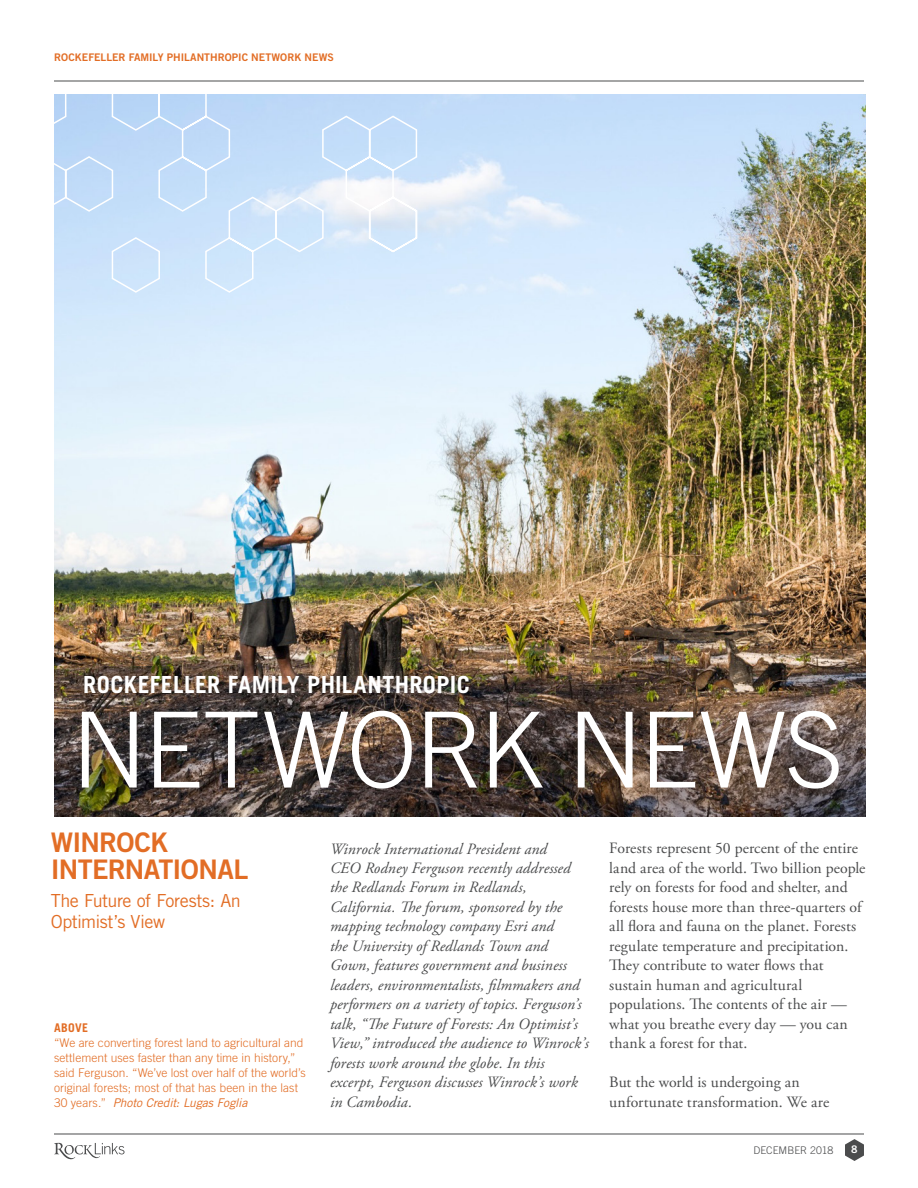
<style>
.page{position:relative;width:918px;height:1188px;background:#fff}
.page>*{position:absolute;margin:0;border:0;box-sizing:border-box;transform-origin:0 0}
.t1{font:300 105px "Trade Gothic LT Std";letter-spacing:-.02em;color:#fff}
.Body_title__Network{font:27px/27px "Trade Gothic LT Std Bd 2";letter-spacing:-.025em;color:#e26d25}
.t2{font:700 23.55px "Trade Gothic LT Std";letter-spacing:.015em;color:#fff}
.Body_title__Network-2{font:18px/21px "Trade Gothic LT Std";letter-spacing:-.025em;color:#e26d25}
.Body_title__Network-3{font:italic 15.75px/19.5px "Adobe Garamond Pro";letter-spacing:.005em;color:#4b4c4d}
.Body_title__Network-4{font:15.75px/19.5px "Adobe Garamond Pro";color:#4b4c4d}
.main_body_copy{font:15.75px/19.5px "Adobe Garamond Pro";letter-spacing:.005em;color:#4b4c4d}
.t3{font:300 12px/15px "Trade Gothic LT Std";letter-spacing:.005em;color:#e26d25}
.t4{font:10.5px "Trade Gothic LT Std Bd 2";color:#e26d25}
.t5{font:300 10.5px "Trade Gothic LT Std";letter-spacing:.005em;color:#4b4c4d}
.t6{font:10.5px "Trade Gothic LT Std Bd 2";color:#fff}
.s1{font-weight:700}
.s2{font-weight:400;font-style:italic}
</style>
<div class="page">
<img style="left:54px;top:94px;width:811px;height:722px">
<hr style="left:54px;top:1134px;width:810px;height:1px;background:#4b4c4d">
<svg style="left:54px;top:80px;width:364px;height:214px;background:#cde2f9"></svg>
<svg style="left:845px;top:1139px;width:19px;height:22px"></svg>
<svg style="left:54px;top:1143px;width:71px;height:16px"></svg>
<hr style="left:54px;top:81px;width:810px;height:1px;background:#4b4c4d">
<p class="t4" style="left:54px;top:51px;width:281px">ROCKEFELLER FAMILY PHILANTHROPIC NETWORK NEWS</p>
<p class="t2" style="left:83px;top:670px;width:388px">ROCKEFELLER FAMILY PHILANTHROPIC</p>
<p class="t1" style="left:71px;top:688px;width:774px">NETWORK NEWS</p>
<p class="Body_title__Network" style="left:51px;top:828px;width:199px">WINROCK<br>INTERNATIONAL</p>
<p class="Body_title__Network-2" style="left:51px;top:890px;width:192px">The Future of Forests: An<br>Optimist’s View</p>
<p class="t3" style="left:54px;top:1020px;width:253px"><span class="s1">ABOVE<br></span>“We are converting forest land to agricultural and settlement uses faster than any time in history,” said Ferguson. “We’ve lost over half of the world’s original forests; most of that has been in the last 30 years.” <span class="s2">Photo Credit: Lugas Foglia</span></p>
<p class="Body_title__Network-3" style="left:330px;top:839px;width:260px">Winrock International President and<br>CEO Rodney Ferguson recently addressed the Redlands Forum in Redlands, California. The forum, sponsored by the mapping technology company Esri and<br>the University of Redlands Town and Gown, features government and business leaders, environmentalists, filmmakers and performers on a variety of topics. Ferguson’s talk, “The Future of Forests: An Optimist’s View,” introduced the audience to Winrock’s forests work around the globe. In this excerpt, Ferguson discusses Winrock’s work in Cambodia.</p>
<p class="Body_title__Network-4" style="left:609px;top:839px;width:258px">Forests represent 50 percent of the entire land area of the world. Two billion people rely on forests for food and shelter, and forests house more than three-quarters of all flora and fauna on the planet. Forests regulate temperature and precipitation.<br>They contribute to water flows that sustain human and agricultural populations. The contents of the air — what you breathe every day — you can thank a forest for that.</p>
<p class="main_body_copy" style="left:609px;top:1073px;width:222px">But the world is undergoing an unfortunate transformation. We are</p>
<p class="t5" style="left:753px;top:1144px;width:82px">DECEMBER 2018</p>
<p class="t6" style="left:851px;top:1143px;width:8px">8</p>
</div>
